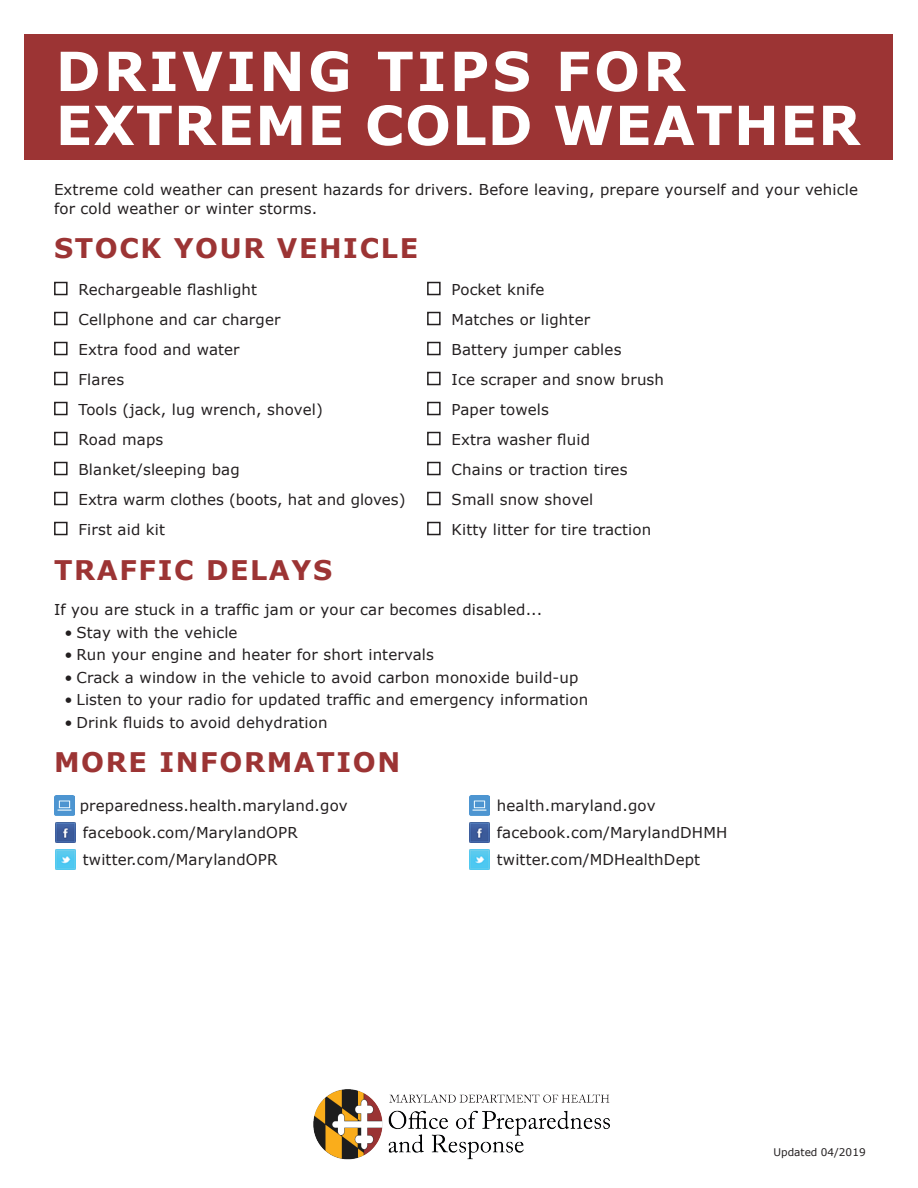
<style>
.page{position:relative;width:918px;height:1188px;background:#fff}
.page>*{position:absolute;margin:0;border:0;box-sizing:border-box;transform-origin:0 0}
.t1{font:700 54px/54px "Verdana";letter-spacing:.02em;color:#fff}
.t2{font:700 27px "Verdana";letter-spacing:.06em;color:#9c3434}
.t3{font:15px/19.5px "Verdana";letter-spacing:.01em;color:#231f20}
.t4{font:10.5px "Verdana";color:#231f20}
</style>
<div class="page">
<div style="left:25px;top:35px;width:868px;height:125px;background:#9c3434"></div>
<div style="left:54px;top:282px;width:14px;height:13px;border:2px solid #231f20"></div>
<div style="left:54px;top:312px;width:14px;height:13px;border:2px solid #231f20"></div>
<div style="left:54px;top:342px;width:14px;height:13px;border:2px solid #231f20"></div>
<div style="left:54px;top:372px;width:14px;height:13px;border:2px solid #231f20"></div>
<div style="left:54px;top:402px;width:14px;height:13px;border:2px solid #231f20"></div>
<div style="left:54px;top:432px;width:14px;height:13px;border:2px solid #231f20"></div>
<div style="left:54px;top:462px;width:14px;height:13px;border:2px solid #231f20"></div>
<div style="left:54px;top:492px;width:14px;height:13px;border:2px solid #231f20"></div>
<div style="left:54px;top:522px;width:14px;height:13px;border:2px solid #231f20"></div>
<div style="left:427px;top:282px;width:14px;height:13px;border:2px solid #231f20"></div>
<div style="left:427px;top:312px;width:14px;height:13px;border:2px solid #231f20"></div>
<div style="left:427px;top:342px;width:14px;height:13px;border:2px solid #231f20"></div>
<div style="left:427px;top:372px;width:14px;height:13px;border:2px solid #231f20"></div>
<div style="left:427px;top:402px;width:14px;height:13px;border:2px solid #231f20"></div>
<div style="left:427px;top:432px;width:14px;height:13px;border:2px solid #231f20"></div>
<div style="left:427px;top:462px;width:14px;height:13px;border:2px solid #231f20"></div>
<div style="left:427px;top:492px;width:14px;height:13px;border:2px solid #231f20"></div>
<div style="left:427px;top:522px;width:14px;height:13px;border:2px solid #231f20"></div>
<img style="left:54px;top:795px;width:20px;height:20px">
<img style="left:56px;top:822px;width:20px;height:20px">
<img style="left:56px;top:849px;width:20px;height:20px">
<img style="left:470px;top:795px;width:20px;height:20px">
<img style="left:470px;top:822px;width:20px;height:20px">
<img style="left:470px;top:849px;width:20px;height:20px">
<img style="left:313px;top:1089px;width:297px;height:71px">
<p class="t1" style="left:56px;top:43px;width:806px">DRIVING TIPS FOR<br>EXTREME COLD WEATHER</p>
<p class="t3" style="left:54px;top:179px;width:806px">Extreme cold weather can present hazards for drivers. Before leaving, prepare yourself and your vehicle for cold weather or winter storms.</p>
<p class="t2" style="left:54px;top:229px;width:366px">STOCK YOUR VEHICLE</p>
<p class="t3" style="left:79px;top:280px;width:180px">Rechargeable flashlight</p>
<p class="t3" style="left:79px;top:310px;width:203px">Cellphone and car charger</p>
<p class="t3" style="left:79px;top:340px;width:163px">Extra food and water</p>
<p class="t3" style="left:79px;top:370px;width:47px">Flares</p>
<p class="t3" style="left:79px;top:400px;width:246px">Tools (jack, lug wrench, shovel)</p>
<p class="t3" style="left:79px;top:430px;width:86px">Road maps</p>
<p class="t3" style="left:79px;top:460px;width:163px">Blanket/sleeping bag</p>
<p class="t3" style="left:79px;top:490px;width:328px">Extra warm clothes (boots, hat and gloves)</p>
<p class="t3" style="left:79px;top:520px;width:88px">First aid kit</p>
<p class="t3" style="left:452px;top:280px;width:94px">Pocket knife</p>
<p class="t3" style="left:452px;top:310px;width:140px">Matches or lighter</p>
<p class="t3" style="left:452px;top:340px;width:171px">Battery jumper cables</p>
<p class="t3" style="left:452px;top:370px;width:214px">Ice scraper and snow brush</p>
<p class="t3" style="left:452px;top:400px;width:99px">Paper towels</p>
<p class="t3" style="left:452px;top:430px;width:140px">Extra washer fluid</p>
<p class="t3" style="left:452px;top:460px;width:177px">Chains or traction tires</p>
<p class="t3" style="left:452px;top:490px;width:143px">Small snow shovel</p>
<p class="t3" style="left:452px;top:520px;width:201px">Kitty litter for tire traction</p>
<p class="t2" style="left:54px;top:552px;width:280px">TRAFFIC DELAYS</p>
<p class="t3" style="left:54px;top:600px;width:490px">If you are stuck in a traffic jam or your car becomes disabled...</p>
<p class="t3" style="left:64px;top:622px;width:175px">• Stay with the vehicle</p>
<p class="t3" style="left:64px;top:645px;width:371px">• Run your engine and heater for short intervals</p>
<p class="t3" style="left:64px;top:667px;width:515px">• Crack a window in the vehicle to avoid carbon monoxide build-up</p>
<p class="t3" style="left:64px;top:690px;width:525px">• Listen to your radio for updated traffic and emergency information</p>
<p class="t3" style="left:64px;top:712px;width:265px">• Drink fluids to avoid dehydration</p>
<p class="t2" style="left:54px;top:743px;width:348px">MORE INFORMATION</p>
<p class="t3" style="left:80px;top:795px;width:269px">preparedness.health.maryland.gov</p>
<p class="t3" style="left:83px;top:822px;width:216px">facebook.com/MarylandOPR</p>
<p class="t3" style="left:83px;top:849px;width:196px">twitter.com/MarylandOPR</p>
<p class="t3" style="left:497px;top:795px;width:160px">health.maryland.gov</p>
<p class="t3" style="left:497px;top:822px;width:232px">facebook.com/MarylandDHMH</p>
<p class="t3" style="left:497px;top:849px;width:205px">twitter.com/MDHealthDept</p>
<p class="t4" style="left:773px;top:1145px;width:94px">Updated 04/2019</p>
</div>
